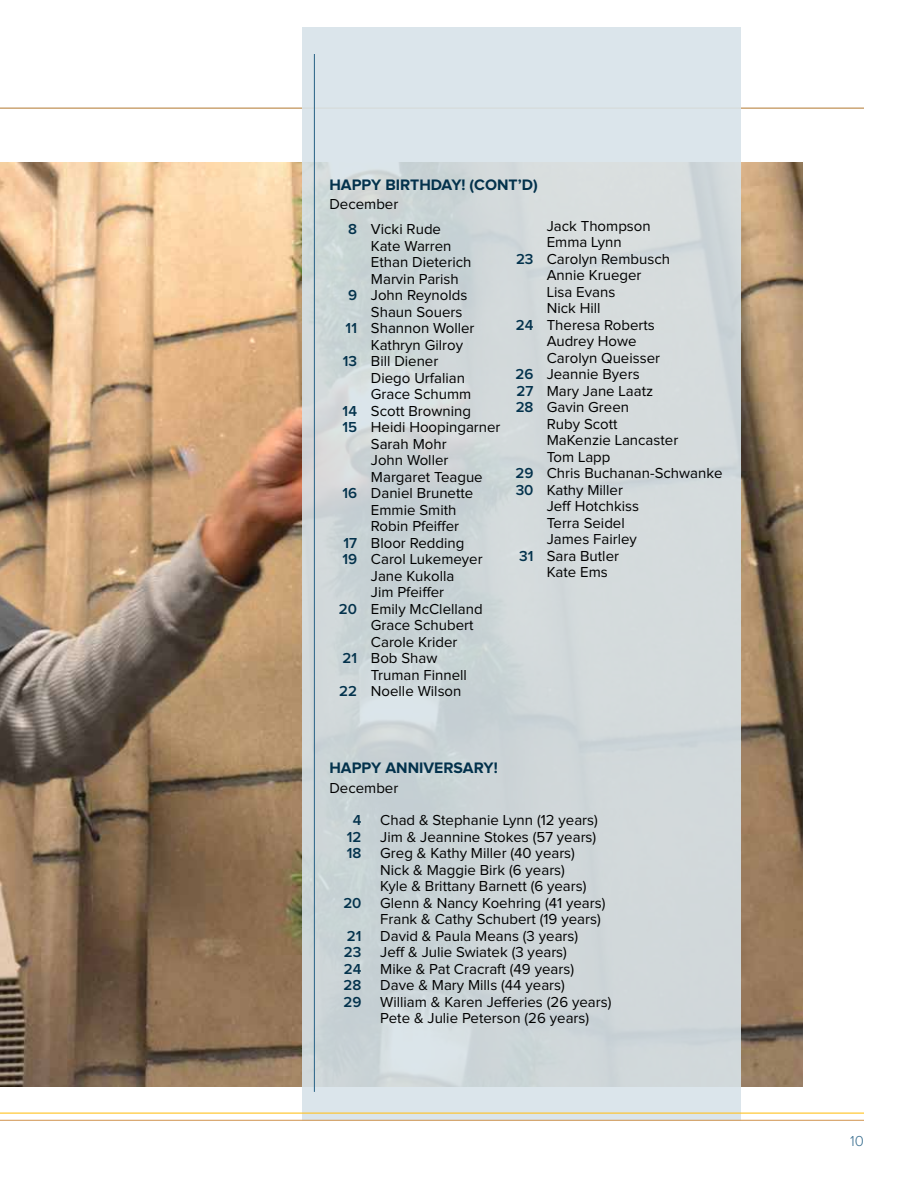
<style>
.page{position:relative;width:918px;height:1188px;background:#fff}
.page>*{position:absolute;margin:0;border:0;box-sizing:border-box;transform-origin:0 0}
.t1{font:700 15.75px "Proxima Nova";color:#03324c}
.t2{font:15px/16.5px "Proxima Nova";color:#000}
.t3{font:600 15px/16.5px "Proxima Nova";color:#03324c}
.t4{font:300 15px "Proxima Nova";color:#396e8f}
</style>
<div class="page">
<img style="left:0;top:162px;width:802px;height:925px">
<hr style="left:0;top:108px;width:864px;height:1px;background:#ba8746">
<svg style="left:302px;top:27px;width:439px;height:1093px;background:#d1d9db"></svg>
<hr style="left:314px;top:54px;width:1px;height:1038px;background:#396e8f">
<hr style="left:0;top:1120px;width:864px;height:1px;background:#d59e60">
<hr style="left:0;top:1113px;width:864px;height:1px;background:#ffc222">
<p class="t1" style="left:329px;top:177px;width:210px">HAPPY BIRTHDAY! (CONT’D)</p>
<p class="t2" style="left:329px;top:196px;width:70px">December</p>
<p class="t3" style="left:348px;top:222px;width:10px">8</p>
<p class="t3" style="left:348px;top:288px;width:11px">9</p>
<p class="t3" style="left:346px;top:321px;width:13px">11</p>
<p class="t3" style="left:343px;top:354px;width:16px">13</p>
<p class="t3" style="left:342px;top:403px;width:16px">14<br>15</p>
<p class="t3" style="left:342px;top:486px;width:16px">16</p>
<p class="t3" style="left:342px;top:535px;width:16px">17<br>19</p>
<p class="t3" style="left:339px;top:601px;width:20px">20</p>
<p class="t3" style="left:342px;top:651px;width:16px">21</p>
<p class="t3" style="left:339px;top:684px;width:19px">22</p>
<p class="t2" style="left:371px;top:222px;width:131px">Vicki Rude<br>Kate Warren<br>Ethan Dieterich<br>Marvin Parish<br>John Reynolds<br>Shaun Souers<br>Shannon Woller<br>Kathryn Gilroy<br>Bill Diener<br>Diego Urfalian<br>Grace Schumm<br>Scott Browning<br>Heidi Hoopingarner<br>Sarah Mohr<br>John Woller<br>Margaret Teague<br>Daniel Brunette<br>Emmie Smith<br>Robin Pfeiffer<br>Bloor Redding<br>Carol Lukemeyer<br>Jane Kukolla<br>Jim Pfeiffer<br>Emily McClelland<br>Grace Schubert<br>Carole Krider<br>Bob Shaw<br>Truman Finnell<br>Noelle Wilson</p>
<p class="t3" style="left:516px;top:251px;width:19px">23</p>
<p class="t3" style="left:516px;top:317px;width:19px">24</p>
<p class="t3" style="left:516px;top:366px;width:19px;text-align:justify">26<br>27<br>28</p>
<p class="t3" style="left:516px;top:465px;width:19px">29<br>30</p>
<p class="t3" style="left:519px;top:548px;width:16px">31</p>
<p class="t2" style="left:547px;top:218px;width:177px">Jack Thompson<br>Emma Lynn<br>Carolyn Rembusch<br>Annie Krueger<br>Lisa Evans<br>Nick Hill<br>Theresa Roberts<br>Audrey Howe<br>Carolyn Queisser<br>Jeannie Byers<br>Mary Jane Laatz<br>Gavin Green<br>Ruby Scott<br>MaKenzie Lancaster<br>Tom Lapp<br>Chris Buchanan-Schwanke<br>Kathy Miller<br>Jeff Hotchkiss<br>Terra Seidel<br>James Fairley<br>Sara Butler<br>Kate Ems</p>
<p class="t1" style="left:329px;top:761px;width:170px">HAPPY ANNIVERSARY!</p>
<p class="t2" style="left:329px;top:780px;width:70px">December</p>
<p class="t3" style="left:347px;top:812px;width:16px;text-align:center">4<br>12<br>18</p>
<p class="t3" style="left:343px;top:895px;width:20px">20</p>
<p class="t3" style="left:344px;top:928px;width:19px;text-align:justify">21<br>23<br>24<br>28<br>29</p>
<p class="t2" style="left:380px;top:812px;width:233px">Chad &amp; Stephanie Lynn (12 years)<br>Jim &amp; Jeannine Stokes (57 years)<br>Greg &amp; Kathy Miller (40 years)<br>Nick &amp; Maggie Birk (6 years)<br>Kyle &amp; Brittany Barnett (6 years)<br>Glenn &amp; Nancy Koehring (41 years)<br>Frank &amp; Cathy Schubert (19 years)<br>David &amp; Paula Means (3 years)<br>Jeff &amp; Julie Swiatek (3 years)<br>Mike &amp; Pat Cracraft (49 years)<br>Dave &amp; Mary Mills (44 years)<br>William &amp; Karen Jefferies (26 years)<br>Pete &amp; Julie Peterson (26 years)</p>
<p class="t4" style="left:850px;top:1134px;width:15px">10</p>
</div>
